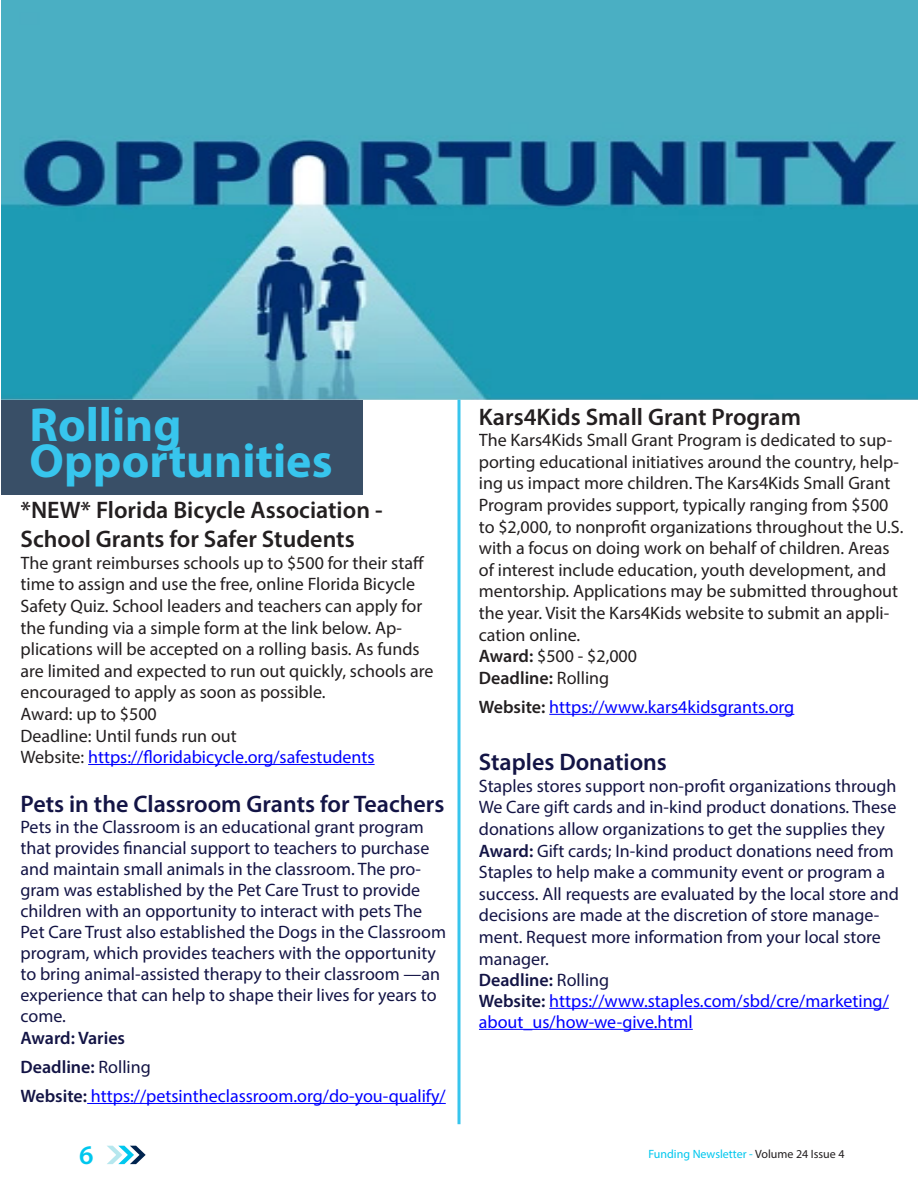
<style>
.page{position:relative;width:918px;height:1188px;background:#fff}
.page>*{position:absolute;margin:0;border:0;box-sizing:border-box;transform-origin:0 0}
._02_Article_Title{font:700 48px/36px "Myriad Pro";color:#37c5ed}
.t1{font:600 27px "Myriad Pro";color:#00c7ee}
._01a_SubHeadline{font:600 24px/28.8px "Myriad Pro";color:#231f20}
._01a_SubHeadline-2{font:600 24px "Myriad Pro";color:#131445}
._01a_SubHeadline-3{font:18px/21.6px "Myriad Pro";color:#231f20}
._01a_SubHeadline-4{font:18px/21px "Myriad Pro";color:#131445}
._01a_SubHeadline-5{font:18px/21px "Myriad Pro";color:#00f}
._01a_SubHeadline-6{font:600 18px "Myriad Pro";color:#131445}
._01a_SubHeadline-7{font:600 18px "Myriad Pro";color:#231f20}
.t2{font:12px "Myriad Pro";color:#00c7ee}
.s1{color:#231f20}
.s2{font-weight:400}
.s3{font-weight:600;color:#131445}
.s4{font-weight:600}
.s5{font-weight:600;color:#231f20}
</style>
<div class="page">
<svg style="left:107px;top:1146px;width:39px;height:18px"></svg>
<img style="left:2px;top:0;width:916px;height:400px">
<hr style="left:458px;top:400px;width:2px;height:724px;background:#37c5ed">
<hr style="left:88px;top:764px;width:287px;height:1px;background:#00f">
<hr style="left:87px;top:1103px;width:359px;height:1px;background:#00f">
<hr style="left:549px;top:714px;width:245px;height:1px;background:#00f">
<hr style="left:549px;top:1008px;width:340px;height:1px;background:#00f">
<hr style="left:479px;top:1029px;width:214px;height:1px;background:#00f">
<div style="left:2px;top:401px;width:361px;height:94px;background:#394f67"></div>
<p class="_02_Article_Title" style="left:30px;top:405px;width:304px">Rolling<br>Opportunities</p>
<p class="_01a_SubHeadline" style="left:21px;top:495px;width:364px">*NEW* Florida Bicycle Association -<br>School Grants for Safer Students</p>
<p class="_01a_SubHeadline-3" style="left:21px;top:552px;width:414px">The grant reimburses schools up to $500 for their staff time to assign and use the free, online Florida Bicycle Safety Quiz. School leaders and teachers can apply for the funding via a simple form at the link below. Ap&shy;plications will be accepted on a rolling basis. As funds are limited and expected to run out quickly, schools are encouraged to apply as soon as possible.</p>
<p class="_01a_SubHeadline-3" style="left:21px;top:703px;width:138px">Award: up to $500</p>
<p class="_01a_SubHeadline-3" style="left:21px;top:725px;width:218px">Deadline: Until funds run out</p>
<p class="_01a_SubHeadline-5" style="left:21px;top:746px;width:356px"><span class="s1">Website:</span> https://floridabicycle.org/safestudents</p>
<p class="_01a_SubHeadline-2" style="left:21px;top:789px;width:425px">Pets in the Classroom Grants for Teachers</p>
<p class="_01a_SubHeadline-4" style="left:21px;top:817px;width:427px">Pets in the Classroom is an educational grant program that provides financial support to teachers to purchase and maintain small animals in the classroom. The pro&shy;gram was established by the Pet Care Trust to provide children with an opportunity to interact with pets The Pet Care Trust also established the Dogs in the Classroom program, which provides teachers with the opportunity to bring animal-assisted therapy to their classroom —an experience that can help to shape their lives for years to come.</p>
<p class="_01a_SubHeadline-6" style="left:21px;top:1027px;width:106px">Award: Varies</p>
<p class="_01a_SubHeadline-6" style="left:21px;top:1055px;width:132px">Deadline: <span class="s2">Rolling</span></p>
<p class="_01a_SubHeadline-5" style="left:21px;top:1085px;width:427px"><span class="s3">Website:</span> https://petsintheclassroom.org/do-you-qualify/</p>
<p class="_01a_SubHeadline" style="left:479px;top:401px;width:324px">Kars4Kids Small Grant Program</p>
<p class="_01a_SubHeadline-3" style="left:479px;top:429px;width:426px">The Kars4Kids Small Grant Program is dedicated to sup&shy;porting educational initiatives around the country, help&shy;ing us impact more children. The Kars4Kids Small Grant Program provides support, typically ranging from $500 to $2,000, to nonprofit organizations throughout the U.S. with a focus on doing work on behalf of children. Areas of interest include education, youth development, and mentorship. Applications may be submitted throughout the year. Visit the Kars4Kids website to submit an appli&shy;cation online.</p>
<p class="_01a_SubHeadline-3" style="left:479px;top:645px;width:160px"><span class="s4">Award:</span> $500 - $2,000</p>
<p class="_01a_SubHeadline-7" style="left:479px;top:666px;width:132px">Deadline: <span class="s2">Rolling</span></p>
<p class="_01a_SubHeadline-5" style="left:479px;top:696px;width:317px"><span class="s5">Website:</span> https://www.kars4kidsgrants.org</p>
<p class="_01a_SubHeadline-2" style="left:479px;top:747px;width:190px">Staples Donations</p>
<p class="_01a_SubHeadline-4" style="left:479px;top:775px;width:419px">Staples stores support non-profit organizations through</p>
<p class="_01a_SubHeadline-4" style="left:479px;top:796px;width:419px;line-height:21.6px">We Care gift cards and in-kind product donations. These donations allow organizations to get the supplies they</p>
<p class="_01a_SubHeadline-4" style="left:479px;top:839px;width:422px;line-height:21.6px"><span class="s4">Award:</span> Gift cards; In-kind product donations need from Staples to help make a community event or program a success. All requests are evaluated by the local store and decisions are made at the discretion of store manage&shy;ment. Request more information from your local store manager.</p>
<p class="_01a_SubHeadline-6" style="left:479px;top:968px;width:132px">Deadline: <span class="s2">Rolling</span></p>
<p class="_01a_SubHeadline-5" style="left:479px;top:990px;width:412px"><span class="s3">Website:</span> https://www.staples.com/sbd/cre/marketing/ about_us/how-we-give.html</p>
<h2 class="t1" style="left:79px;top:1138px;width:16px">6</h2>
<p class="t2" style="left:649px;top:1146px;width:198px">Funding Newsletter - <span class="s1">Volume 24 Issue 4</span></p>
</div>
